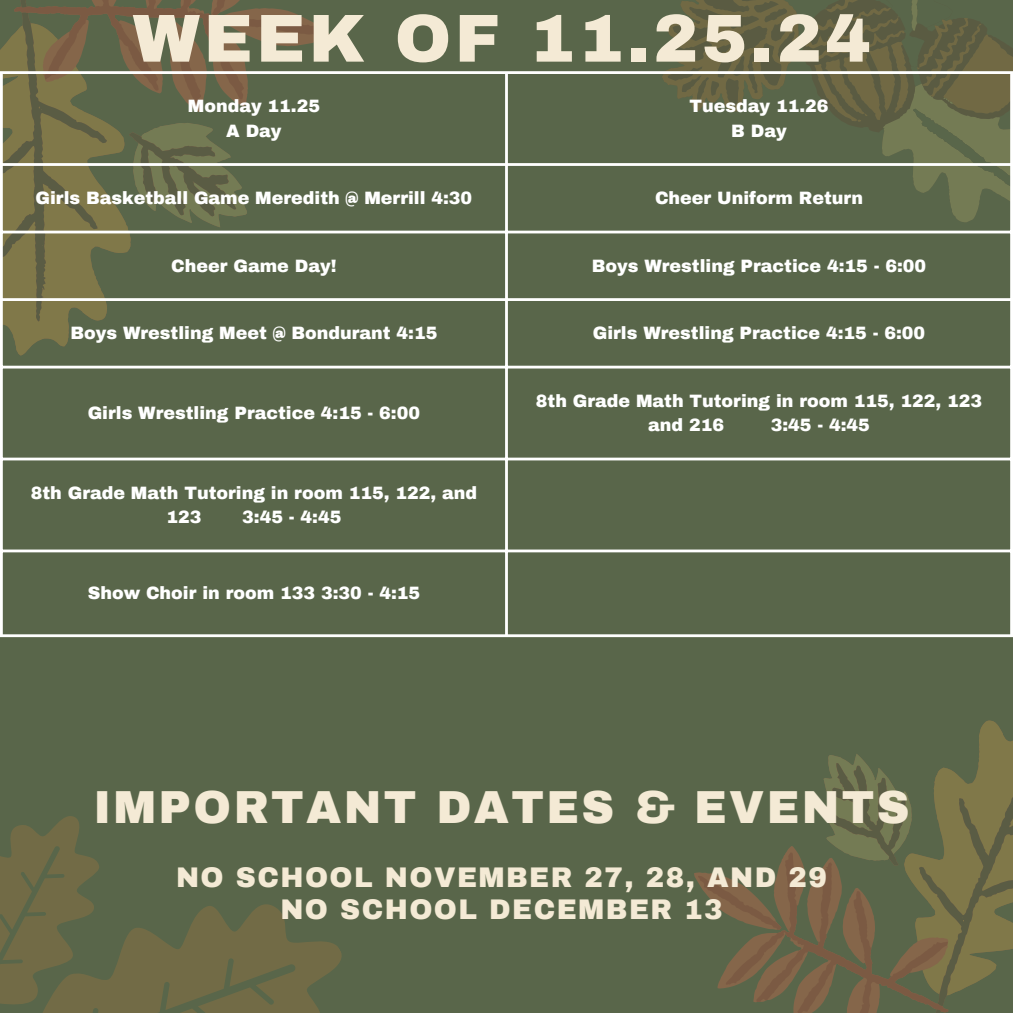
<style>
.page{position:relative;width:1013px;height:1013px;background:#fff}
.page>*{position:absolute;margin:0;border:0;box-sizing:border-box;transform-origin:0 0}
.t1{font:900 67.75px "Archivo";letter-spacing:.05em;color:#f4ead5}
.t2{font:900 45.25px "Archivo";letter-spacing:.05em;color:#f4ead5}
.t3{font:900 27.75px "Archivo";letter-spacing:.05em;color:#f4ead5}
.t4{font:900 17.5px/24.4px "Archivo";color:#fff}
</style>
<div class="page">
<div style="left:0;top:0;width:1012px;height:1012px;background:#59664a"></div>
<svg style="left:720px;top:846px;width:85px;height:166px"></svg>
<svg style="left:694px;top:869px;width:96px;height:63px"></svg>
<svg style="left:805px;top:720px;width:207px;height:292px"></svg>
<svg style="left:10px;top:329px;width:59px;height:27px;fill:#807849"></svg>
<svg style="left:0;top:45px;width:131px;height:284px;fill:#807849"></svg>
<svg style="left:5px;top:0;width:325px;height:246px"></svg>
<svg style="left:633px;top:0;width:379px;height:234px"></svg>
<svg style="left:156px;top:904px;width:186px;height:108px;fill:#726b46"></svg>
<svg style="left:0;top:816px;width:156px;height:196px"></svg>
<hr style="left:0;top:74px;width:3px;height:560px;background:#fff">
<hr style="left:505px;top:74px;width:3px;height:560px;background:#fff">
<hr style="left:1010px;top:74px;width:2px;height:560px;background:#fff">
<hr style="left:0;top:71px;width:1012px;height:3px;background:#fff">
<hr style="left:0;top:163px;width:1012px;height:3px;background:#fff">
<hr style="left:0;top:231px;width:1012px;height:2px;background:#fff">
<hr style="left:0;top:298px;width:1012px;height:3px;background:#fff">
<hr style="left:0;top:366px;width:1012px;height:2px;background:#fff">
<hr style="left:0;top:457px;width:1012px;height:3px;background:#fff">
<hr style="left:0;top:549px;width:1012px;height:3px;background:#fff">
<hr style="left:0;top:634px;width:1012px;height:3px;background:#fff">
<p class="t1" style="left:132px;top:2px;width:739px">WEEK OF 11.25.24</p>
<p class="t4" style="left:188px;top:94px;width:134px">Monday 11.25</p>
<h1 class="t4" style="left:226px;top:119px;width:57px">A Day</h1>
<p class="t4" style="left:689px;top:94px;width:140px">Tuesday 11.26</p>
<p class="t4" style="left:731px;top:119px;width:57px">B Day</p>
<p class="t4" style="left:36px;top:186px;width:438px">Girls Basketball Game Meredith @ Merrill 4:30</p>
<p class="t4" style="left:655px;top:186px;width:209px">Cheer Uniform Return</p>
<p class="t4" style="left:171px;top:254px;width:167px">Cheer Game Day!</p>
<p class="t4" style="left:592px;top:254px;width:336px">Boys Wrestling Practice 4:15 - 6:00</p>
<p class="t4" style="left:71px;top:321px;width:368px">Boys Wrestling Meet @ Bondurant 4:15</p>
<p class="t4" style="left:593px;top:321px;width:334px">Girls Wrestling Practice 4:15 - 6:00</p>
<p class="t4" style="left:88px;top:401px;width:334px">Girls Wrestling Practice 4:15 - 6:00</p>
<p class="t4" style="left:166px;top:481px;width:312px;text-indent:-136px">8th Grade Math Tutoring in room 115, 122, and<br>123</p>
<p class="t4" style="left:242px;top:505px;width:101px">3:45 - 4:45</p>
<p class="t4" style="left:88px;top:581px;width:334px">Show Choir in room 133 3:30 - 4:15</p>
<p class="t4" style="left:648px;top:389px;width:335px;text-indent:-112px">8th Grade Math Tutoring in room 115, 122, 123 and 216</p>
<p class="t4" style="left:770px;top:413px;width:101px">3:45 - 4:45</p>
<p class="t2" style="left:93px;top:783px;width:817px">IMPORTANT DATES &amp; EVENTS</p>
<p class="t3" style="left:176px;top:862px;width:652px">NO SCHOOL NOVEMBER 27, 28, AND 29</p>
<p class="t3" style="left:280px;top:894px;width:444px">NO SCHOOL DECEMBER 13</p>
</div>
